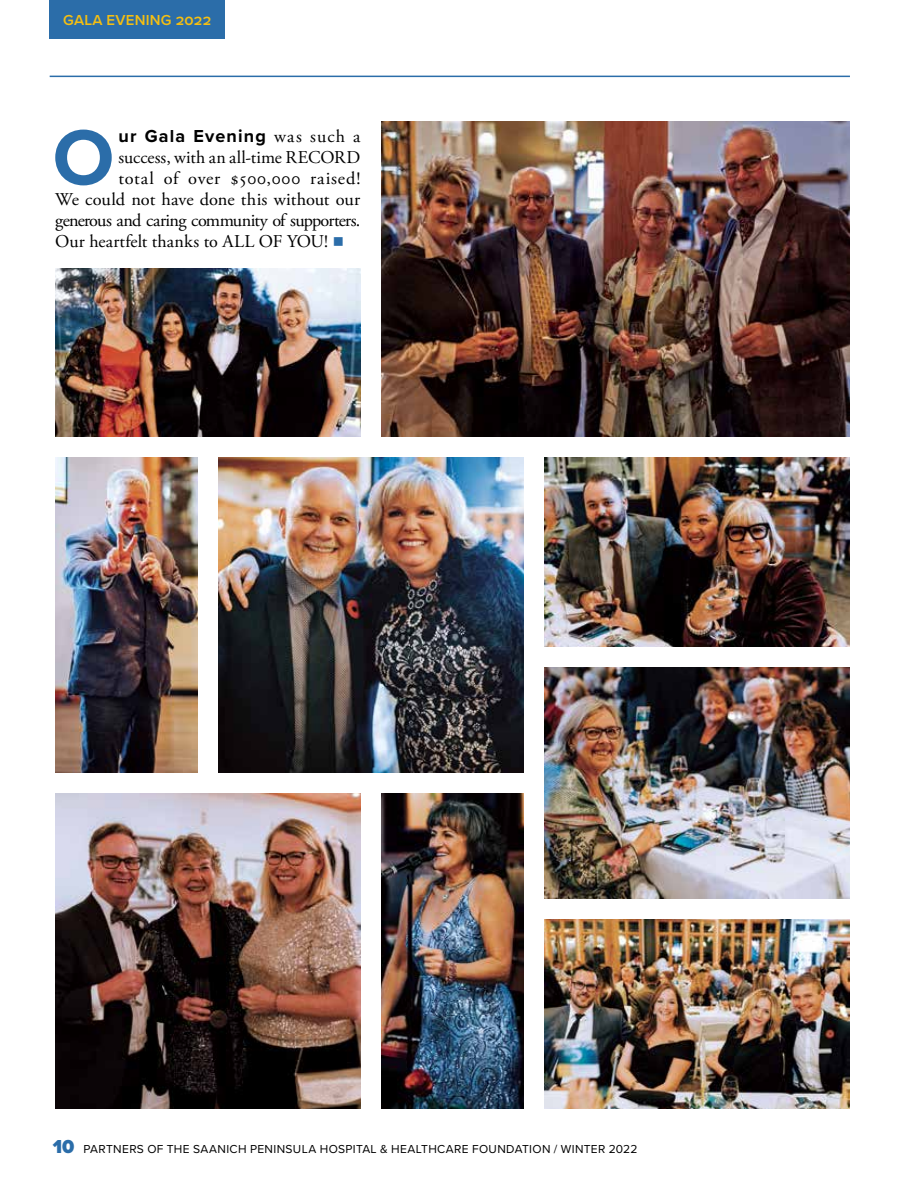
<style>
.page{position:relative;width:918px;height:1188px;background:#fff}
.page>*{position:absolute;margin:0;border:0;box-sizing:border-box;transform-origin:0 0}
.t1{font:700 81px "Proxima Nova";color:#2b6da9}
.t2{font:18px "Adobe Garamond Pro";letter-spacing:-.005em;color:#000}
.t3{font:18px "Adobe Garamond Pro";letter-spacing:-.04em;color:#000}
.t4{font:18px "Adobe Garamond Pro";letter-spacing:.045em;color:#000}
.t5{font:700 18px "Proxima Nova";letter-spacing:.065em;color:#000}
.t6{font:600 15px "Proxima Nova";letter-spacing:.01em;color:#f5bf12}
.t7{font:12px "Proxima Nova";letter-spacing:.03em;color:#000}
.s1{font-family:"Adobe Garamond Pro";font-weight:400}
.s2{color:#2b6da9}
.s3{font-weight:900;font-size:19.5px;color:#2b6da9}
</style>
<div class="page">
<img style="left:382px;top:121px;width:468px;height:315px">
<img style="left:545px;top:457px;width:305px;height:189px">
<img style="left:545px;top:667px;width:305px;height:231px">
<img style="left:545px;top:919px;width:305px;height:189px">
<img style="left:55px;top:793px;width:305px;height:315px">
<img style="left:218px;top:457px;width:306px;height:315px">
<img style="left:382px;top:793px;width:142px;height:315px">
<img style="left:55px;top:457px;width:142px;height:315px">
<img style="left:55px;top:268px;width:305px;height:168px">
<div style="left:50px;top:0;width:175px;height:39px;background:#2b6da9"></div>
<hr style="left:50px;top:76px;width:800px;height:1px;background:#2b6da9">
<p class="t6" style="left:63px;top:9px;width:150px">GALA EVENING 2022</p>
<h1 class="t1" style="left:53px;top:97px;width:63px">O</h1>
<p class="t5" style="left:119px;top:123px;width:243px">ur Gala Evening <span class="s1">was such a</span></p>
<p class="t2" style="left:119px;top:147px;width:243px">success, with an all-time RECORD</p>
<p class="t4" style="left:119px;top:168px;width:243px">total of over $500,000 raised!</p>
<p class="t2" style="left:55px;top:189px;width:307px">We could not have done this without our</p>
<p class="t3" style="left:55px;top:210px;width:307px">generous and caring community of supporters.</p>
<p class="t2" style="left:55px;top:231px;width:290px">Our heartfelt thanks to ALL OF YOU! <span class="s2">■</span></p>
<p class="t7" style="left:53px;top:1140px;width:527px"><span class="s3">10</span> PARTNERS OF THE SAANICH PENINSULA HOSPITAL &amp; HEALTHCARE FOUNDATION / WINTER</p>
<p class="t7" style="left:609px;top:1140px;width:30px">2022</p>
</div>
